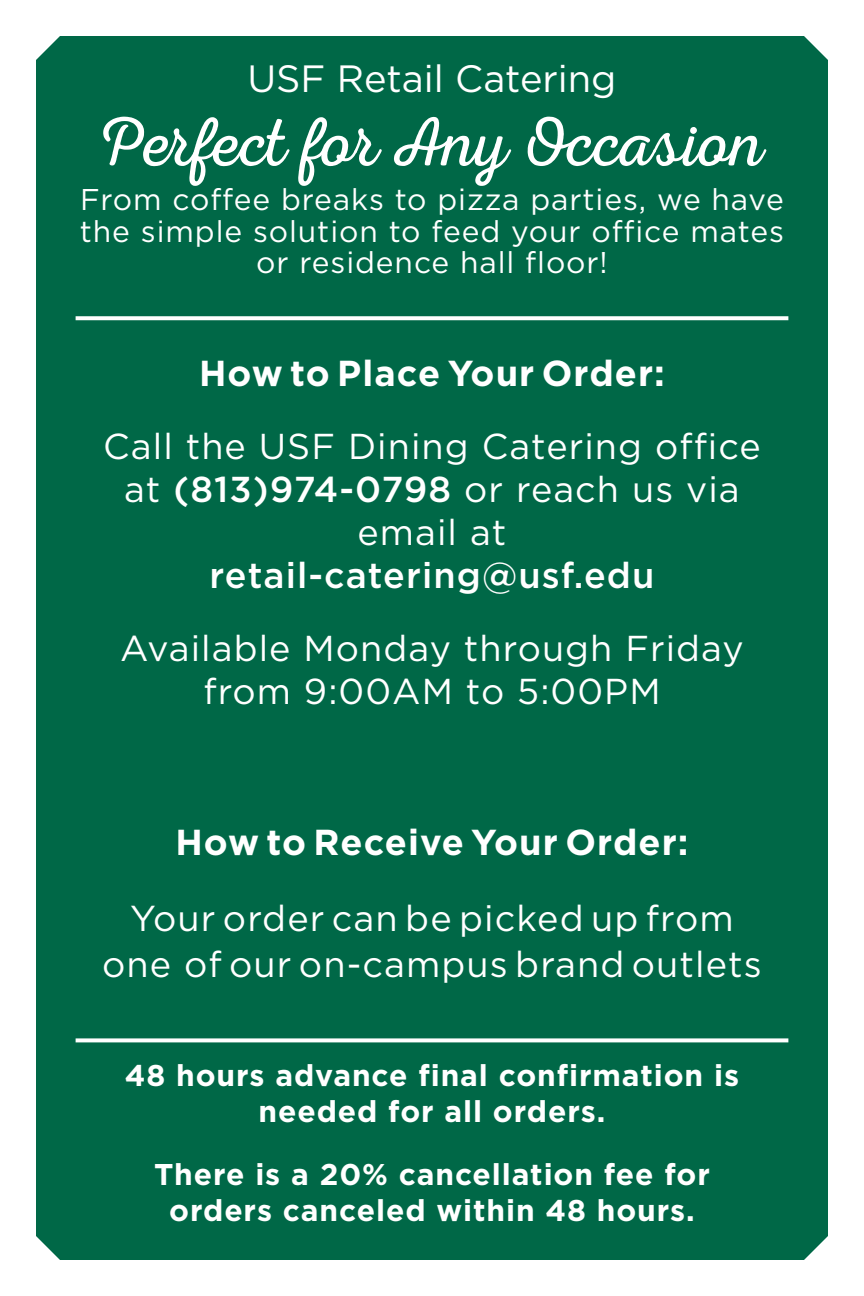
<style>
.page{position:relative;width:864px;height:1296px;background:#fff}
.page>*{position:absolute;margin:0;border:0;box-sizing:border-box;transform-origin:0 0}
.t1{font:70px "Nexa Rust Script L 0";color:#fff}
.t2{font:38px "Gotham";color:#fff}
.t3{font:36.2px/46px "Gotham";letter-spacing:.03em;color:#fff;text-align:center}
.t4{font:700 36.2px "Gotham";letter-spacing:.03em;color:#fff}
.t5{font:36px/43.2px "Gotham";letter-spacing:.03em;color:#fff;text-align:center}
.t6{font:500 36px "Gotham";letter-spacing:.03em;color:#fff}
.t7{font:700 30px/36px "Gotham";letter-spacing:.03em;color:#fff;text-align:center}
.t8{font:30px/31.2px "Gotham";letter-spacing:.03em;color:#fff;text-align:center}
.s1{font-weight:500}
</style>
<div class="page">
<div style="left:36px;top:36px;width:792px;height:1224px;background:#006847"></div>
<svg style="left:76px;top:316px;width:712px;height:4px"></svg>
<svg style="left:76px;top:1038px;width:712px;height:4px"></svg>
<p class="t2" style="left:247px;top:54px;width:371px">USF Retail Catering</p>
<h1 class="t1" style="left:100px;top:104px;width:665px">Perfect for Any Occasion</h1>
<p class="t8" style="left:80px;top:183px;width:706px">From coffee breaks to pizza parties, we have the simple solution to feed your office mates or residence hall floor!</p>
<p class="t4" style="left:199px;top:349px;width:467px">How to Place Your Order:</p>
<p class="t5" style="left:103px;top:424px;width:659px">Call the USF Dining Catering office at <span class="s1">(813)974-0798</span> or reach us via email at</p>
<p class="t6" style="left:210px;top:552px;width:446px">retail-catering@usf.edu</p>
<p class="t5" style="left:120px;top:626px;width:625px">Available Monday through Friday from 9:00AM to 5:00PM</p>
<p class="t4" style="left:175px;top:818px;width:515px">How to Receive Your Order:</p>
<p class="t3" style="left:102px;top:894px;width:661px">Your order can be picked up from one of our on-campus brand outlets</p>
<p class="t7" style="left:125px;top:1057px;width:616px">48 hours advance final confirmation is needed for all orders.</p>
<p class="t7" style="left:154px;top:1156px;width:557px">There is a 20% cancellation fee for orders canceled within 48 hours.</p>
</div>
